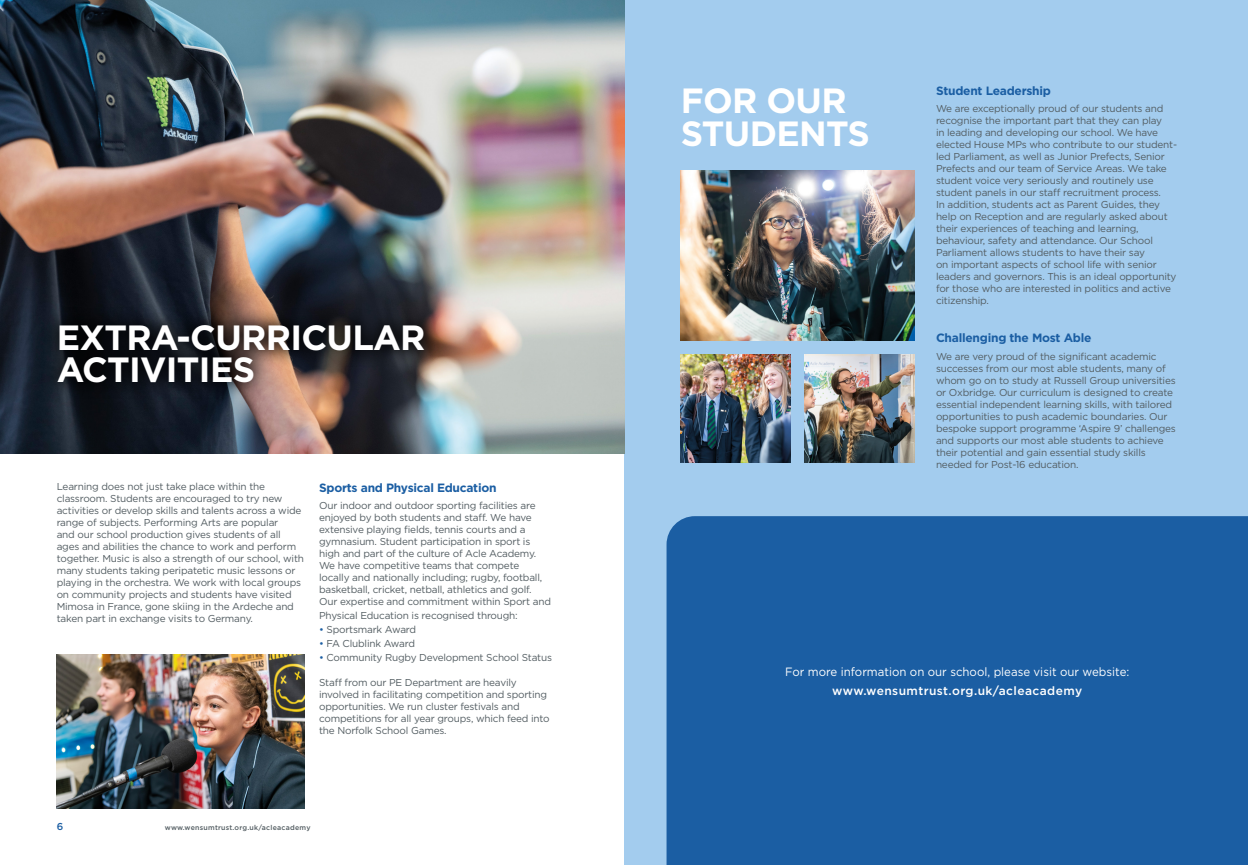
<style>
.page{position:relative;width:1248px;height:865px;background:#fff}
.page>*{position:absolute;margin:0;border:0;box-sizing:border-box;transform-origin:0 0}
.t1{font:700 35px/33px "Gotham";letter-spacing:-.02em;color:#fff}
.t2{font:700 12px "Gotham";letter-spacing:-.02em;color:#1b5ea3}
.t3{font:12px "Gotham";color:#fff;scale:.95 1}
.t4{font:500 12px "Gotham";letter-spacing:.035em;color:#fff}
.t5{font:10px/12px "Gotham";letter-spacing:-.02em;color:#535d62}
.t6{font:500 10px "Gotham";color:#1b5ea3}
.t7{font:500 7px "Gotham";letter-spacing:.035em;color:#535d62}
.s1{color:#1b5ea3}
</style>
<div class="page">
<div style="left:624px;top:0;width:623px;height:865px;background:#a3ccee"></div>
<img style="left:680px;top:170px;width:234px;height:170px">
<img style="left:680px;top:354px;width:110px;height:108px">
<img style="left:804px;top:354px;width:110px;height:108px">
<div style="left:666px;top:516px;width:581px;height:349px;background:#1b5ea3"></div>
<img style="left:0;top:0;width:624px;height:454px">
<div style="left:40px;top:306px;width:402px;height:94px;background:#000;opacity:.75"></div>
<img style="left:57px;top:654px;width:248px;height:154px">
<h1 class="t1" style="left:57px;top:321px;width:370px;line-height:32px">EXTRA-CURRICULAR<br>ACTIVITIES</h1>
<p class="t5" style="left:57px;top:480px;width:249px">Learning does not just take place within the classroom. Students are encouraged to try new activities or develop skills and talents across a wide range of subjects. Performing Arts are popular<br>and our school production gives students of all ages and abilities the chance to work and perform together. Music is also a strength of our school, with many students taking peripatetic music lessons or playing in the orchestra. We work with local groups on community projects and students have visited Mimosa in France, gone skiing in the Ardeche and taken part in exchange visits to Germany.</p>
<p class="t2" style="left:319px;top:479px;width:179px">Sports and Physical Education</p>
<p class="t5" style="left:319px;top:499px;width:233px">Our indoor and outdoor sporting facilities are enjoyed by both students and staff. We have extensive playing fields, tennis courts and a gymnasium. Student participation in sport is high and part of the culture of Acle Academy.<br>We have competitive teams that compete locally and nationally including; rugby, football, basketball, cricket, netball, athletics and golf.<br>Our expertise and commitment within Sport and</p>
<p class="t5" style="left:319px;top:609px;width:200px">Physical Education is recognised through:</p>
<p class="t5" style="left:319px;top:623px;width:99px"><span class="s1">•</span> Sportsmark Award</p>
<p class="t5" style="left:319px;top:637px;width:97px"><span class="s1">•</span> FA Clublink Award</p>
<p class="t5" style="left:319px;top:651px;width:234px"><span class="s1">•</span> Community Rugby Development School Status</p>
<p class="t5" style="left:319px;top:675px;width:232px">Staff from our PE Department are heavily involved in facilitating competition and sporting opportunities. We run cluster festivals and competitions for all year groups, which feed into the Norfolk School Games.</p>
<p class="t6" style="left:57px;top:820px;width:8px">6</p>
<p class="t7" style="left:165px;top:823px;width:147px">www.wensumtrust.org.uk/acleacademy</p>
<h1 class="t1" style="left:680px;top:84px;width:191px">FOR OUR<br>STUDENTS</h1>
<p class="t2" style="left:935px;top:82px;width:116px">Student Leadership</p>
<p class="t5" style="left:935px;top:103px;width:242px">We are exceptionally proud of our students and recognise the important part that they can play<br>in leading and developing our school. We have elected House MPs who contribute to our student&shy;led Parliament, as well as Junior Prefects, Senior Prefects and our team of Service Areas. We take student voice very seriously and routinely use student panels in our staff recruitment process.<br>In addition, students act as Parent Guides, they help on Reception and are regularly asked about their experiences of teaching and learning, behaviour, safety and attendance. Our School Parliament allows students to have their say<br>on important aspects of school life with senior leaders and governors. This is an ideal opportunity for those who are interested in politics and active citizenship.</p>
<p class="t2" style="left:935px;top:330px;width:157px">Challenging the Most Able</p>
<p class="t5" style="left:935px;top:350px;width:241px">We are very proud of the significant academic successes from our most able students, many of whom go on to study at Russell Group universities or Oxbridge. Our curriculum is designed to create essential independent learning skills, with tailored opportunities to push academic boundaries. Our bespoke support programme ‘Aspire 9’ challenges and supports our most able students to achieve their potential and gain essential study skills needed for Post-16 education.</p>
<p class="t3" style="left:785px;top:664px;width:364px">For more information on our school, please visit our website:</p>
<p class="t4" style="left:832px;top:682px;width:251px">www.wensumtrust.org.uk/acleacademy</p>
</div>
